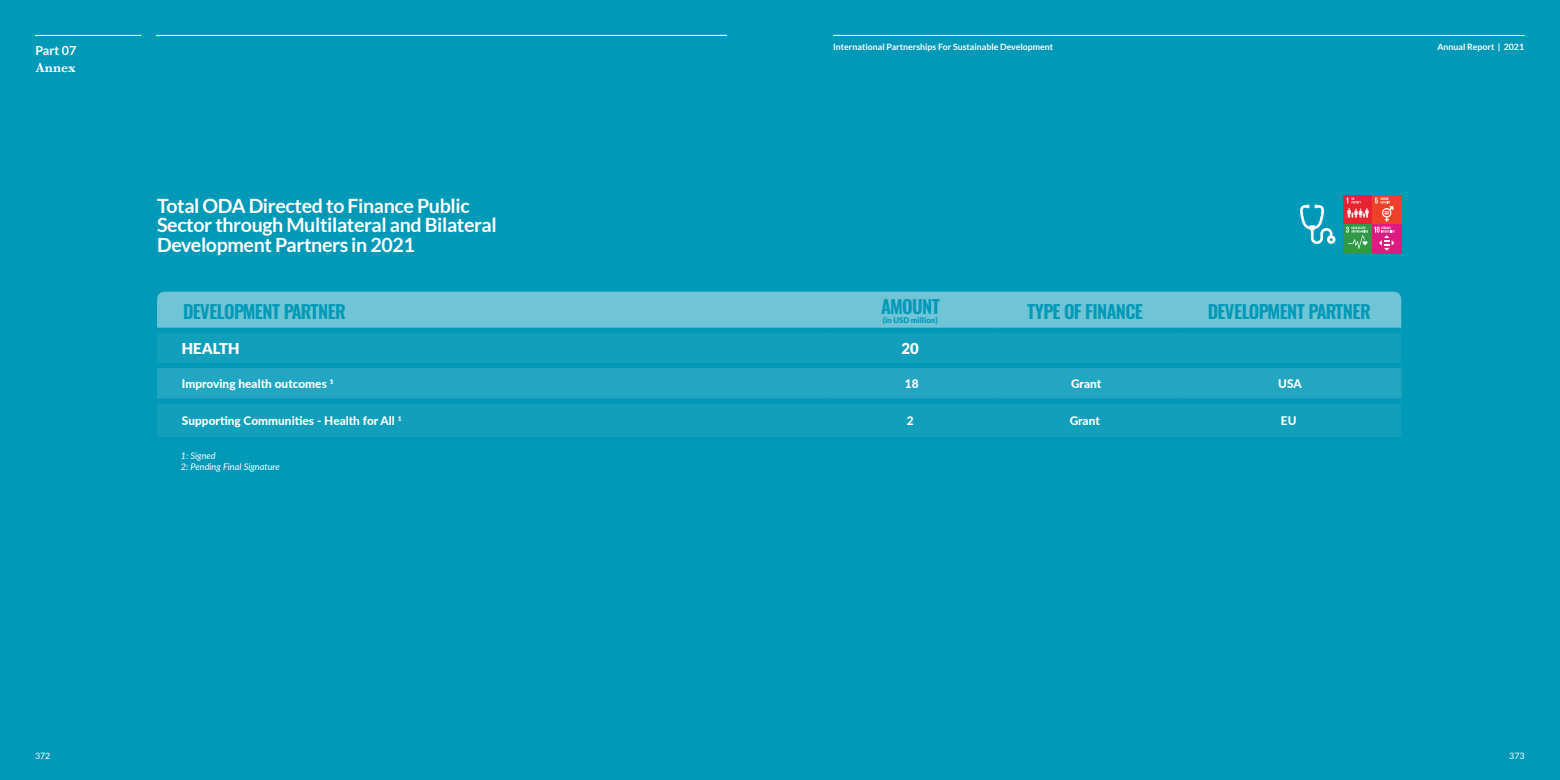
<style>
.page{position:relative;width:1560px;height:780px;background:#fff}
.page>*{position:absolute;margin:0;border:0;box-sizing:border-box;transform-origin:0 0}
.t1{font:700 19.62px/19.6px "Lato";letter-spacing:-.02em;color:#fff}
.t2{font:18.38px "Oswald";letter-spacing:-.035em;color:#0099b8}
.t3{font:900 15px "Lato";color:#fff}
.t4{font:600 13.75px "Baskerville";color:#fff}
.t5{font:700 12.5px "Lato";color:#fff}
.t6{font:800 11.88px "Lato";color:#fff}
.t7{font:italic 9.12px/11.8px "Lato";color:#fff}
.t8{font:700 8.75px "Lato";color:#fff}
.t9{font:8.75px "Lato";color:#fff}
.t10{font:900 7.88px "Lato";color:#0099b8}
</style>
<div class="page">
<div style="left:0;top:0;width:1559px;height:780px;background:#0099b8"></div>
<div style="left:157px;top:333px;width:1243px;height:104px;background:#119fbc"></div>
<div style="left:157px;top:365px;width:1243px;height:35px;background:#23a6c1"></div>
<div style="left:157px;top:291px;width:1243px;height:36px;background:#6fc5d6"></div>
<div style="left:157px;top:363px;width:670px;height:5px;background:#0099b8"></div>
<div style="left:827px;top:363px;width:166px;height:5px;background:#0099b8"></div>
<div style="left:993px;top:363px;width:182px;height:5px;background:#0099b8"></div>
<div style="left:1175px;top:363px;width:225px;height:5px;background:#0099b8"></div>
<div style="left:157px;top:398px;width:670px;height:5px;background:#0099b8"></div>
<div style="left:827px;top:398px;width:166px;height:5px;background:#0099b8"></div>
<div style="left:993px;top:398px;width:182px;height:5px;background:#0099b8"></div>
<div style="left:1175px;top:398px;width:225px;height:5px;background:#0099b8"></div>
<div style="left:1342px;top:195px;width:29px;height:29px;background:#e82230"></div>
<div style="left:1342px;top:224px;width:29px;height:29px;background:#2f9947"></div>
<div style="left:1371px;top:195px;width:29px;height:29px;background:#ef4129"></div>
<div style="left:1371px;top:224px;width:29px;height:29px;background:#de1b82"></div>
<svg style="left:1346px;top:197px;width:48px;height:53px"></svg>
<svg style="left:1300px;top:204px;width:35px;height:40px"></svg>
<hr style="left:35px;top:35px;width:106px;height:1px;background:#fff">
<hr style="left:156px;top:35px;width:570px;height:1px;background:#fff">
<hr style="left:833px;top:35px;width:691px;height:1px;background:#fff">
<p class="t5" style="left:35px;top:44px;width:42px">Part 07</p>
<p class="t4" style="left:35px;top:58px;width:42px">Annex</p>
<p class="t1" style="left:157px;top:195px;width:341px">Total ODA Directed to Finance Public<br>Sector through Multilateral and Bilateral<br>Development Partners in 2021</p>
<p class="t8" style="left:833px;top:41px;width:221px">International Partnerships For Sustainable Development</p>
<p class="t8" style="left:1436px;top:41px;width:88px">Annual Report | 2021</p>
<p class="t2" style="left:183px;top:295px;width:164px">DEVELOPMENT PARTNER</p>
<p class="t2" style="left:881px;top:290px;width:60px">AMOUNT</p>
<p class="t10" style="left:882px;top:316px;width:57px">(in USD million)</p>
<p class="t2" style="left:1027px;top:295px;width:117px">TYPE OF FINANCE</p>
<p class="t2" style="left:1207px;top:295px;width:164px">DEVELOPMENT PARTNER</p>
<p class="t3" style="left:182px;top:339px;width:59px">HEALTH</p>
<p class="t3" style="left:901px;top:339px;width:19px">20</p>
<p class="t6" style="left:182px;top:375px;width:153px">Improving health outcomes 1</p>
<p class="t6" style="left:904px;top:375px;width:15px">18</p>
<p class="t6" style="left:1070px;top:375px;width:32px">Grant</p>
<p class="t6" style="left:1278px;top:375px;width:25px">USA</p>
<p class="t6" style="left:182px;top:412px;width:221px">Supporting Communities - Health for All 1</p>
<p class="t6" style="left:906px;top:412px;width:8px">2</p>
<p class="t6" style="left:1069px;top:412px;width:32px">Grant</p>
<p class="t6" style="left:1280px;top:412px;width:17px">EU</p>
<p class="t7" style="left:181px;top:449px;width:101px">1: Signed<br>2: Pending Final Signature</p>
<p class="t9" style="left:35px;top:750px;width:17px">372</p>
<p class="t9" style="left:1508px;top:750px;width:17px">373</p>
</div>
